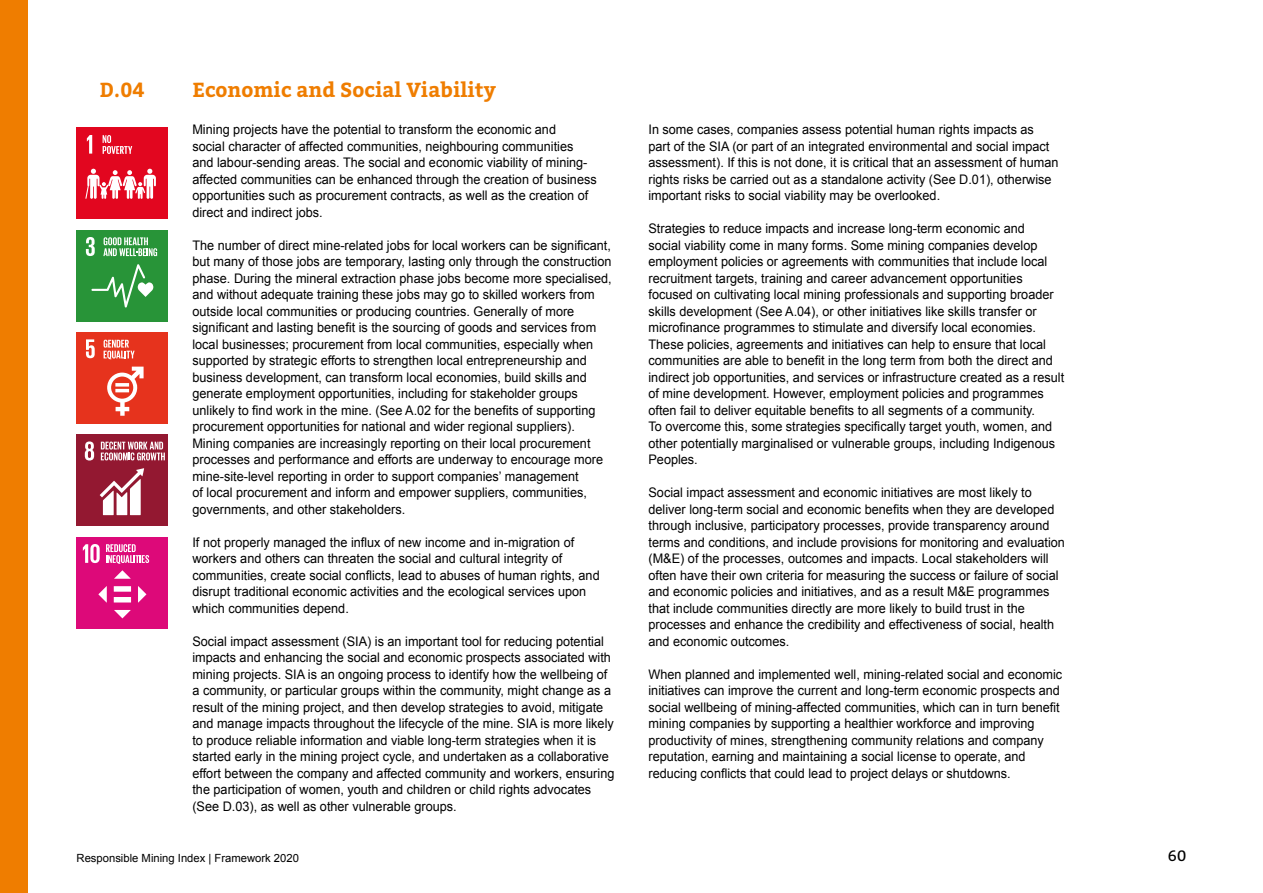
<style>
.page{position:relative;width:1263px;height:893px;background:#fff}
.page>*{position:absolute;margin:0;border:0;box-sizing:border-box;transform-origin:0 0}
.t1{font:700 20.25px "Bitter";color:#ef7d00}
.t2{font:700 20.25px "Bitter";color:#ef7d00;scale:.96 1}
.t3{font:15px "Bitter";color:#000}
.t4{font:13.2px/16.5px "Arial";color:#000;scale:.96 1}
.t5{font:11.25px "Arial";color:#000}
</style>
<div class="page">
<div style="left:0;top:0;width:28px;height:893px;background:#ef7d00"></div>
<div style="left:77px;top:434px;width:91px;height:92px;background:#931831"></div>
<svg style="left:100px;top:468px;width:44px;height:47px"></svg>
<svg style="left:85px;top:441px;width:9px;height:19px"></svg>
<svg style="left:101px;top:442px;width:64px;height:18px"></svg>
<div style="left:77px;top:537px;width:91px;height:91px;background:#dd0979"></div>
<svg style="left:83px;top:544px;width:17px;height:19px"></svg>
<svg style="left:106px;top:544px;width:43px;height:20px"></svg>
<div style="left:114px;top:597px;width:17px;height:5px;background:#fff"></div>
<div style="left:114px;top:586px;width:17px;height:6px;background:#fff"></div>
<svg style="left:114px;top:570px;width:17px;height:9px"></svg>
<svg style="left:138px;top:586px;width:8px;height:17px"></svg>
<svg style="left:114px;top:610px;width:17px;height:8px"></svg>
<svg style="left:98px;top:586px;width:9px;height:17px"></svg>
<div style="left:77px;top:128px;width:91px;height:91px;background:#e2061f"></div>
<svg style="left:85px;top:169px;width:71px;height:30px"></svg>
<svg style="left:87px;top:135px;width:5px;height:19px"></svg>
<svg style="left:103px;top:135px;width:29px;height:19px"></svg>
<div style="left:77px;top:230px;width:91px;height:91px;background:#289438"></div>
<svg style="left:91px;top:264px;width:62px;height:44px"></svg>
<svg style="left:86px;top:237px;width:9px;height:19px"></svg>
<svg style="left:103px;top:237px;width:54px;height:19px"></svg>
<div style="left:77px;top:332px;width:91px;height:92px;background:#e6331d"></div>
<svg style="left:107px;top:367px;width:37px;height:49px"></svg>
<svg style="left:115px;top:383px;width:14px;height:4px"></svg>
<hr style="left:115px;top:389px;width:14px;height:3px;background:#fff">
<svg style="left:86px;top:339px;width:9px;height:19px"></svg>
<svg style="left:104px;top:340px;width:31px;height:19px"></svg>
<h1 class="t2" style="left:100px;top:74px;width:48px">D.04</h1>
<h1 class="t1" style="left:192px;top:74px;width:305px">Economic and Social Viability</h1>
<p class="t4" style="left:192px;top:122px;width:423px">Mining projects have the potential to transform the economic and<br>social character of affected communities, neighbouring communities and labour-sending areas. The social and economic viability of mining&shy;affected communities can be enhanced through the creation of business opportunities such as procurement contracts, as well as the creation of direct and indirect jobs.</p>
<p class="t4" style="left:192px;top:237px;width:438px">The number of direct mine-related jobs for local workers can be significant, but many of those jobs are temporary, lasting only through the construction phase. During the mineral extraction phase jobs become more specialised, and without adequate training these jobs may go to skilled workers from outside local communities or producing countries. Generally of more significant and lasting benefit is the sourcing of goods and services from local businesses; procurement from local communities, especially when supported by strategic efforts to strengthen local entrepreneurship and business development, can transform local economies, build skills and generate employment opportunities, including for stakeholder groups unlikely to find work in the mine. (See A.02 for the benefits of supporting procurement opportunities for national and wider regional suppliers).<br>Mining companies are increasingly reporting on their local procurement processes and performance and efforts are underway to encourage more mine-site-level reporting in order to support companies’ management<br>of local procurement and inform and empower suppliers, communities, governments, and other stakeholders.</p>
<p class="t4" style="left:192px;top:534px;width:426px">If not properly managed the influx of new income and in-migration of workers and others can threaten the social and cultural integrity of communities, create social conflicts, lead to abuses of human rights, and disrupt traditional economic activities and the ecological services upon which communities depend.</p>
<p class="t4" style="left:192px;top:633px;width:441px">Social impact assessment (SIA) is an important tool for reducing potential impacts and enhancing the social and economic prospects associated with mining projects. SIA is an ongoing process to identify how the wellbeing of a community, or particular groups within the community, might change as a result of the mining project, and then develop strategies to avoid, mitigate and manage impacts throughout the lifecycle of the mine. SIA is more likely to produce reliable information and viable long-term strategies when it is started early in the mining project cycle, and undertaken as a collaborative effort between the company and affected community and workers, ensuring the participation of women, youth and children or child rights advocates (See D.03), as well as other vulnerable groups.</p>
<p class="t4" style="left:648px;top:122px;width:429px">In some cases, companies assess potential human rights impacts as part of the SIA (or part of an integrated environmental and social impact assessment). If this is not done, it is critical that an assessment of human rights risks be carried out as a standalone activity (See D.01), otherwise important risks to social viability may be overlooked.</p>
<p class="t4" style="left:648px;top:221px;width:435px">Strategies to reduce impacts and increase long-term economic and<br>social viability come in many forms. Some mining companies develop employment policies or agreements with communities that include local recruitment targets, training and career advancement opportunities focused on cultivating local mining professionals and supporting broader skills development (See A.04), or other initiatives like skills transfer or microfinance programmes to stimulate and diversify local economies.<br>These policies, agreements and initiatives can help to ensure that local communities are able to benefit in the long term from both the direct and indirect job opportunities, and services or infrastructure created as a result of mine development. However, employment policies and programmes often fail to deliver equitable benefits to all segments of a community.<br>To overcome this, some strategies specifically target youth, women, and other potentially marginalised or vulnerable groups, including Indigenous Peoples.</p>
<p class="t4" style="left:648px;top:485px;width:435px">Social impact assessment and economic initiatives are most likely to deliver long-term social and economic benefits when they are developed through inclusive, participatory processes, provide transparency around terms and conditions, and include provisions for monitoring and evaluation (M&amp;E) of the processes, outcomes and impacts. Local stakeholders will often have their own criteria for measuring the success or failure of social and economic policies and initiatives, and as a result M&amp;E programmes that include communities directly are more likely to build trust in the processes and enhance the credibility and effectiveness of social, health and economic outcomes.</p>
<p class="t4" style="left:648px;top:666px;width:432px">When planned and implemented well, mining-related social and economic initiatives can improve the current and long-term economic prospects and social wellbeing of mining-affected communities, which can in turn benefit mining companies by supporting a healthier workforce and improving productivity of mines, strengthening community relations and company reputation, earning and maintaining a social license to operate, and reducing conflicts that could lead to project delays or shutdowns.</p>
<p class="t5" style="left:77px;top:850px;width:224px">Responsible Mining Index | Framework 2020</p>
<p class="t3" style="left:1168px;top:845px;width:20px">60</p>
</div>
